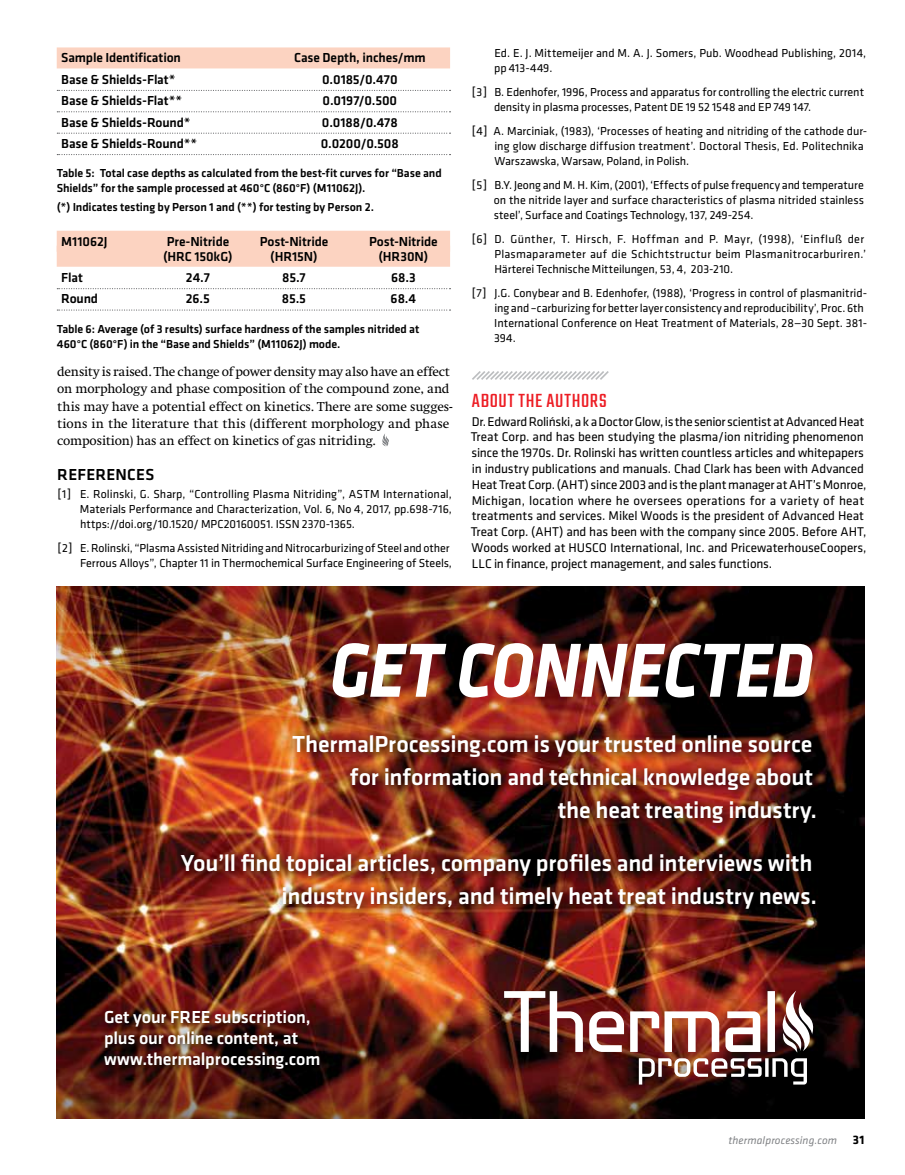
<style>
.page{position:relative;width:905px;height:1175px;background:#fff}
.page>*{position:absolute;margin:0;border:0;box-sizing:border-box;transform-origin:0 0}
.t1{font:italic 700 79.35px "Klavika Basic";letter-spacing:-.01em;color:#fff;scale:.87 1}
.t2{font:500 24px/33px "Klavika Basic";letter-spacing:-.01em;color:#fff;text-align:right}
.t3{font:21px "Teko";letter-spacing:.035em;color:#ed1d24}
.t4{font:500 18px/21px "Klavika Basic";letter-spacing:-.01em;color:#fff}
.t5{font:500 16.5px "Klavika Basic";letter-spacing:.015em;color:#000}
.t6{font:13.5px/17.2px "Swift";letter-spacing:-.01em;color:#000}
.t7{font:500 13.5px "Klavika Basic";letter-spacing:-.01em;color:#000}
.t8{font:13.2px/15.8px "Klavika Basic";letter-spacing:-.005em;color:#000}
.t9{font:12px/15px "Klavika Basic";color:#000}
.t10{font:500 12px/15px "Klavika Basic";letter-spacing:-.005em;color:#000}
.t11{font:12px/15px "Klavika Basic";letter-spacing:.02em;color:#000}
.t12{font:italic 11.25px "Klavika Basic";letter-spacing:.01em;color:#808285}
.s1{font-weight:700;font-style:normal;font-size:12.75px;color:#000}
</style>
<div class="page">
<svg style="left:382px;top:434px;width:7px;height:13px"></svg>
<svg style="left:472px;top:371px;width:137px;height:9px"></svg>
<div style="left:57px;top:47px;width:393px;height:21px;background:#fcd3c1"></div>
<svg style="left:57px;top:90px;width:393px;height:1px"></svg>
<svg style="left:57px;top:111px;width:393px;height:1px"></svg>
<svg style="left:57px;top:133px;width:393px;height:1px"></svg>
<svg style="left:57px;top:154px;width:393px;height:1px"></svg>
<div style="left:57px;top:231px;width:393px;height:21px;background:#fcd3c1"></div>
<div style="left:57px;top:246px;width:393px;height:21px;background:#fcd3c1"></div>
<svg style="left:57px;top:288px;width:393px;height:1px"></svg>
<svg style="left:57px;top:309px;width:393px;height:1px"></svg>
<img style="left:57px;top:777px;width:807px;height:180px">
<img style="left:57px;top:957px;width:807px;height:161px">
<img style="left:57px;top:586px;width:807px;height:191px">
<img style="left:173px;top:726px;width:654px;height:195px">
<div style="left:101px;top:1006px;width:226px;height:70px;background:#000;opacity:.75"></div>
<img style="left:504px;top:990px;width:315px;height:62px">
<img style="left:638px;top:1058px;width:169px;height:26px">
<p class="t7" style="left:61px;top:49px;width:121px">Sample Identification</p>
<p class="t7" style="left:294px;top:49px;width:133px">Case Depth, inches/mm</p>
<p class="t7" style="left:61px;top:70px;width:116px">Base &amp; Shields-Flat*</p>
<p class="t7" style="left:322px;top:70px;width:77px">0.0185/0.470</p>
<p class="t7" style="left:61px;top:92px;width:122px">Base &amp; Shields-Flat**</p>
<p class="t7" style="left:322px;top:92px;width:76px">0.0197/0.500</p>
<p class="t7" style="left:61px;top:113px;width:131px">Base &amp; Shields-Round*</p>
<p class="t7" style="left:322px;top:113px;width:77px">0.0188/0.478</p>
<p class="t7" style="left:61px;top:134px;width:137px">Base &amp; Shields-Round**</p>
<p class="t7" style="left:321px;top:134px;width:79px">0.0200/0.508</p>
<p class="t10" style="left:57px;top:165px;width:386px">Table 5: Total case depths as calculated from the best-fit curves for “Base and<br>Shields” for the sample processed at 460°C (860°F) (M11062J).</p>
<p class="t10" style="left:57px;top:200px;width:319px">(*) Indicates testing by Person 1 and (**) for testing by Person 2.</p>
<p class="t7" style="left:61px;top:232px;width:48px">M11062J</p>
<p class="t7" style="left:167px;top:232px;width:64px">Pre-Nitride</p>
<p class="t7" style="left:260px;top:232px;width:70px">Post-Nitride</p>
<p class="t7" style="left:369px;top:232px;width:70px">Post-Nitride</p>
<p class="t7" style="left:163px;top:247px;width:71px">(HRC 150kG)</p>
<p class="t7" style="left:270px;top:247px;width:49px">(HR15N)</p>
<p class="t7" style="left:378px;top:247px;width:51px">(HR30N)</p>
<p class="t7" style="left:61px;top:268px;width:23px">Flat</p>
<p class="t7" style="left:186px;top:268px;width:26px">24.7</p>
<p class="t7" style="left:282px;top:268px;width:25px">85.7</p>
<p class="t7" style="left:391px;top:268px;width:26px">68.3</p>
<p class="t7" style="left:61px;top:290px;width:38px">Round</p>
<p class="t7" style="left:186px;top:290px;width:25px">26.5</p>
<p class="t7" style="left:282px;top:290px;width:26px">85.5</p>
<p class="t7" style="left:390px;top:290px;width:27px">68.4</p>
<p class="t10" style="left:57px;top:321px;width:364px">Table 6: Average (of 3 results) surface hardness of the samples nitrided at<br>460°C (860°F) in the “Base and Shields” (M11062J) mode.</p>
<p class="t6" style="left:57px;top:363px;width:396px">density is raised. The change of power density may also have an effect on morphology and phase composition of the compound zone, and this may have a potential effect on kinetics. There are some sugges&shy;tions in the literature that this (different morphology and phase composition) has an effect on kinetics of gas nitriding.</p>
<h3 class="t5" style="left:57px;top:463px;width:99px">REFERENCES</h3>
<p class="t9" style="left:80px;top:486px;width:373px;text-align:justify;text-indent:-23px">[1] E. Rolinski, G. Sharp, “Controlling Plasma Nitriding”, ASTM International, Materials Performance and Characterization, Vol. 6, No 4, 2017, pp.698-716, https://doi.org/10.1520/ MPC20160051. ISSN 2370-1365.</p>
<p class="t9" style="left:57px;top:540px;width:396px;text-align:right">[2] E. Rolinski, “Plasma Assisted Nitriding and Nitrocarburizing of Steel and other<br>Ferrous Alloys”, Chapter 11 in Thermochemical Surface Engineering of Steels,</p>
<p class="t9" style="left:494px;top:45px;width:373px">Ed. E. J. Mittemeijer and M. A. J. Somers, Pub. Woodhead Publishing, 2014, pp 413-449.</p>
<p class="t9" style="left:494px;top:84px;width:371px;text-indent:-22px">[3] B. Edenhofer, 1996, Process and apparatus for controlling the electric current density in plasma processes, Patent DE 19 52 1548 and EP 749 147.</p>
<p class="t9" style="left:494px;top:123px;width:374px;text-indent:-23px">[4] A. Marciniak, (1983), ‘Processes of heating and nitriding of the cathode dur&shy;ing glow discharge diffusion treatment’. Doctoral Thesis, Ed. Politechnika<br>Warszawska, Warsaw, Poland, in Polish.</p>
<p class="t9" style="left:494px;top:177px;width:371px;text-align:justify;text-indent:-22px">[5] B.Y. Jeong and M. H. Kim, (2001), ‘Effects of pulse frequency and temperature on the nitride layer and surface characteristics of plasma nitrided stainless steel’, Surface and Coatings Technology, 137, 249-254.</p>
<p class="t11" style="left:494px;top:231px;width:373px;text-indent:-23px">[6] D. Günther, T. Hirsch, F. Hoffman and P. Mayr, (1998), ‘Einfluß der<br>Plasmaparameter auf die Schichtstructur beim Plasmanitrocarburiren.’<br>Härterei Technische Mitteilungen, 53, 4, 203-210.</p>
<p class="t9" style="left:494px;top:285px;width:375px;text-indent:-22px">[7] J.G. Conybear and B. Edenhofer, (1988), ‘Progress in control of plasmanitrid&shy;ing and –carburizing for better layer consistency and reproducibility’, Proc. 6th International Conference on Heat Treatment of Materials, 28—30 Sept. 381- 394.</p>
<h3 class="t3" style="left:471px;top:389px;width:136px">ABOUT THE AUTHORS</h3>
<p class="t8" style="left:470px;top:413px;width:397px">Dr. Edward Roliński, a k a Doctor Glow, is the senior scientist at Advanced Heat Treat Corp. and has been studying the plasma/ion nitriding phenomenon since the 1970s. Dr. Rolinski has written countless articles and whitepapers in industry publications and manuals. Chad Clark has been with Advanced Heat Treat Corp. (AHT) since 2003 and is the plant manager at AHT’s Monroe, Michigan, location where he oversees operations for a variety of heat treatments and services. Mikel Woods is the president of Advanced Heat Treat Corp. (AHT) and has been with the company since 2005. Before AHT, Woods worked at HUSCO International, Inc. and PricewaterhouseCoopers, LLC in finance, project management, and sales functions.</p>
<h1 class="t1" style="left:330px;top:614px;width:556px">GET CONNECTED</h1>
<h2 class="t2" style="left:292px;top:726px;width:526px">ThermalProcessing.com is your trusted online source for information and technical knowledge about<br>the heat treating industry.</h2>
<h2 class="t2" style="left:181px;top:846px;width:638px">You’ll find topical articles, company profiles and interviews with industry insiders, and timely heat treat industry news.</h2>
<h3 class="t4" style="left:104px;top:1006px;width:218px">Get your FREE subscription, plus our online content, at www.thermalprocessing.com</h3>
<p class="t12" style="left:728px;top:1133px;width:137px">thermalprocessing.com <span class="s1">31</span></p>
</div>
